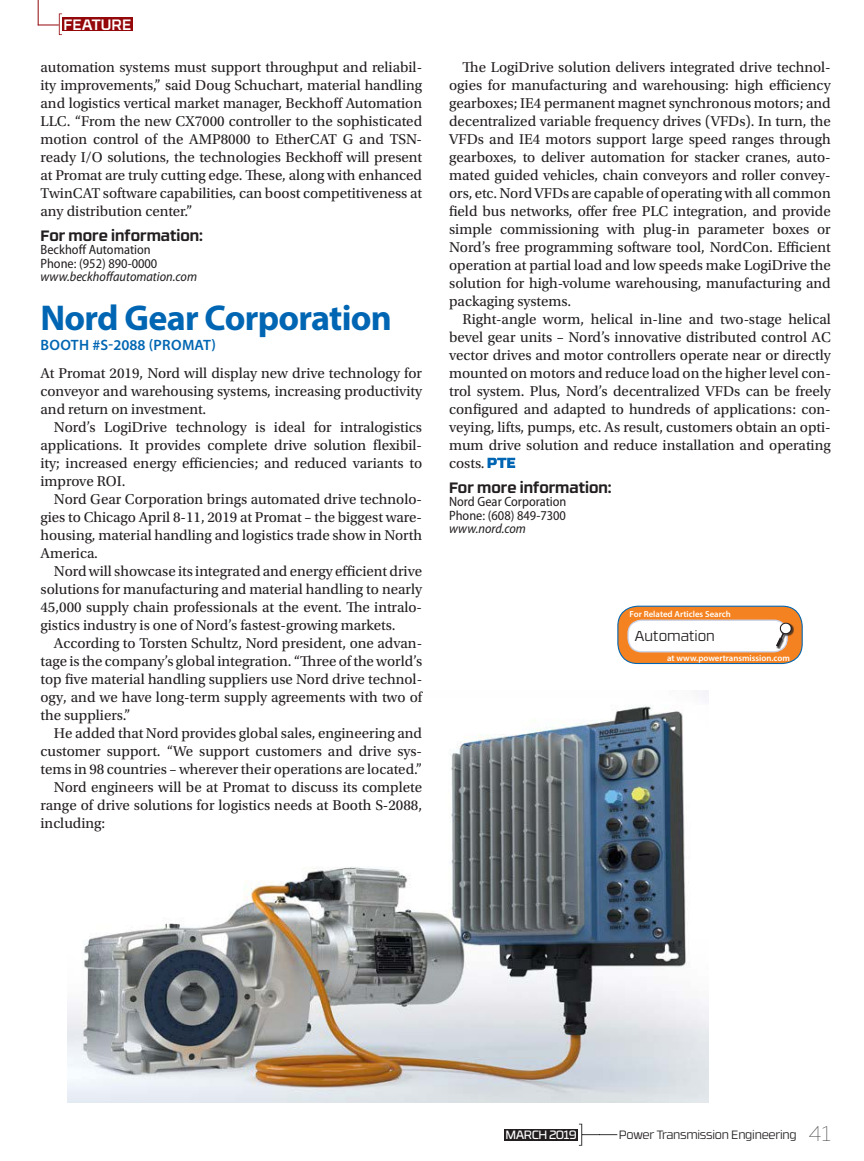
<style>
.page{position:relative;width:864px;height:1161px;background:#fff}
.page>*{position:absolute;margin:0;border:0;box-sizing:border-box;transform-origin:0 0}
.t1{font:700 36px "Myriad Pro";letter-spacing:-.02em;color:#0066b3}
.t2{font:15px/18px "Utopia Std";color:#231f20;text-align:justify}
.t3{font:700 15px "RB No 3.1";color:#231f20}
.t4{font:600 15px "Myriad Pro";letter-spacing:.015em;color:#0066b3}
.t5{font:500 15px "RB No 3.1";color:#fff}
.t6{font:300 14.4px "RB No 3.1";color:#231f20}
.t7{font:semi-condensed 13.5px/13.5px "Myriad Pro";color:#231f20}
.t8{font:italic semi-condensed 13.5px "Myriad Pro";color:#231f20}
.t9{font:300 12px "RB No 3.1";letter-spacing:-.02em;color:#231f20}
.t10{font:12px "RB No 3.1";letter-spacing:-.04em;color:#fff}
.t11{font:600 8.85px "Myriad Pro";color:#fff}
.s1{font-weight:100;font-size:21px}
</style>
<div class="page">
<img style="left:68px;top:691px;width:640px;height:411px">
<svg style="left:488px;top:458px;width:27px;height:10px"></svg>
<div style="left:618px;top:606px;width:184px;height:58px;background:#f58220;border-radius:20px"></div>
<div style="left:617px;top:606px;width:186px;height:58px;border:1px solid #0066b3;border-radius:20px"></div>
<div style="left:628px;top:620px;width:159px;height:32px;background:#fff;border-radius:14px"></div>
<div style="left:627px;top:620px;width:161px;height:32px;border:1px solid #c7d2ec;border-radius:14px"></div>
<div style="left:776px;top:623px;width:18px;height:26px;background:#231f20;opacity:.75"></div>
<svg style="left:776px;top:622px;width:17px;height:25px"></svg>
<svg style="left:579px;top:1124px;width:38px;height:22px"></svg>
<div style="left:504px;top:1129px;width:74px;height:11px;background:#231f20"></div>
<div style="left:62px;top:17px;width:71px;height:14px;background:#94070a"></div>
<svg style="left:38px;top:0;width:24px;height:35px"></svg>
<p class="t5" style="left:63px;top:13px;width:69px">FEATURE</p>
<p class="t2" style="left:40px;top:58px;width:383px">automation systems must support throughput and reliabil&shy;ity improvements,” said Doug Schuchart, material handling and logistics vertical market manager, Beckhoff Automation LLC. “From the new CX7000 controller to the sophisticated motion control of the AMP8000 to EtherCAT G and TSN&shy;ready I/O solutions, the technologies Beckhoff will present at Promat are truly cutting edge. These, along with enhanced TwinCAT software capabilities, can boost competitiveness at any distribution center.”</p>
<p class="t3" style="left:40px;top:223px;width:164px">For more information:</p>
<p class="t7" style="left:40px;top:243px;width:118px">Beckhoff Automation<br>Phone: (952) 890-0000</p>
<p class="t8" style="left:40px;top:270px;width:158px">www.beckhoffautomation.com</p>
<h1 class="t1" style="left:40px;top:294px;width:353px">Nord Gear Corporation</h1>
<p class="t4" style="left:41px;top:335px;width:177px">BOOTH #S-2088 (PROMAT)</p>
<p class="t2" style="left:40px;top:364px;width:383px">At Promat 2019, Nord will display new drive technology for conveyor and warehousing systems, increasing productivity and return on investment.</p>
<p class="t2" style="left:40px;top:418px;width:383px;text-indent:14px">Nord’s LogiDrive technology is ideal for intralogistics applications. It provides complete drive solution flexibil&shy;ity; increased energy efficiencies; and reduced variants to improve ROI.</p>
<p class="t2" style="left:40px;top:490px;width:383px;text-indent:14px">Nord Gear Corporation brings automated drive technolo&shy;gies to Chicago April 8-11, 2019 at Promat – the biggest ware&shy;housing, material handling and logistics trade show in North America.</p>
<p class="t2" style="left:40px;top:562px;width:383px;text-indent:14px">Nord will showcase its integrated and energy efficient drive solutions for manufacturing and material handling to nearly 45,000 supply chain professionals at the event. The intralo&shy;gistics industry is one of Nord’s fastest-growing markets.</p>
<p class="t2" style="left:40px;top:634px;width:383px;text-indent:14px">According to Torsten Schultz, Nord president, one advan&shy;tage is the company’s global integration. “Three of the world’s top five material handling suppliers use Nord drive technol&shy;ogy, and we have long-term supply agreements with two of the suppliers.”</p>
<p class="t2" style="left:54px;top:724px;width:370px">He added that Nord provides global sales, engineering and</p>
<p class="t2" style="left:40px;top:742px;width:383px">customer support. “We support customers and drive sys-</p>
<p class="t2" style="left:40px;top:760px;width:383px">tems in 98 countries – wherever their operations are located.”</p>
<p class="t2" style="left:54px;top:778px;width:370px">Nord engineers will be at Promat to discuss its complete</p>
<p class="t2" style="left:40px;top:796px;width:383px">range of drive solutions for logistics needs at Booth S-2088,</p>
<p class="t2" style="left:40px;top:814px;width:66px">including:</p>
<p class="t2" style="left:449px;top:58px;width:383px;text-indent:14px">The LogiDrive solution delivers integrated drive technol&shy;ogies for manufacturing and warehousing: high efficiency gearboxes; IE4 permanent magnet synchronous motors; and decentralized variable frequency drives (VFDs). In turn, the VFDs and IE4 motors support large speed ranges through gearboxes, to deliver automation for stacker cranes, auto&shy;mated guided vehicles, chain conveyors and roller convey&shy;ors, etc. Nord VFDs are capable of operating with all common field bus networks, offer free PLC integration, and provide simple commissioning with plug-in parameter boxes or Nord’s free programming software tool, NordCon. Efficient operation at partial load and low speeds make LogiDrive the solution for high-volume warehousing, manufacturing and packaging systems.</p>
<p class="t2" style="left:449px;top:310px;width:383px;text-indent:14px">Right-angle worm, helical in-line and two-stage helical bevel gear units – Nord’s innovative distributed control AC vector drives and motor controllers operate near or directly mounted on motors and reduce load on the higher level con&shy;trol system. Plus, Nord’s decentralized VFDs can be freely configured and adapted to hundreds of applications: con&shy;veying, lifts, pumps, etc. As result, customers obtain an opti&shy;mum drive solution and reduce installation and operating costs.</p>
<p class="t3" style="left:449px;top:475px;width:164px">For more information:</p>
<p class="t7" style="left:449px;top:495px;width:119px">Nord Gear Corporation<br>Phone: (608) 849-7300</p>
<p class="t8" style="left:449px;top:522px;width:78px">www.nord.com</p>
<p class="t11" style="left:630px;top:608px;width:103px">For Related Articles Search</p>
<p class="t11" style="left:667px;top:652px;width:124px">at www.powertransmission.com</p>
<p class="t6" style="left:634px;top:626px;width:82px">Automation</p>
<p class="t10" style="left:505px;top:1126px;width:73px">MARCH 2019</p>
<p class="t9" style="left:619px;top:1126px;width:213px">Power Transmission Engineering <span class="s1">41</span></p>
</div>
